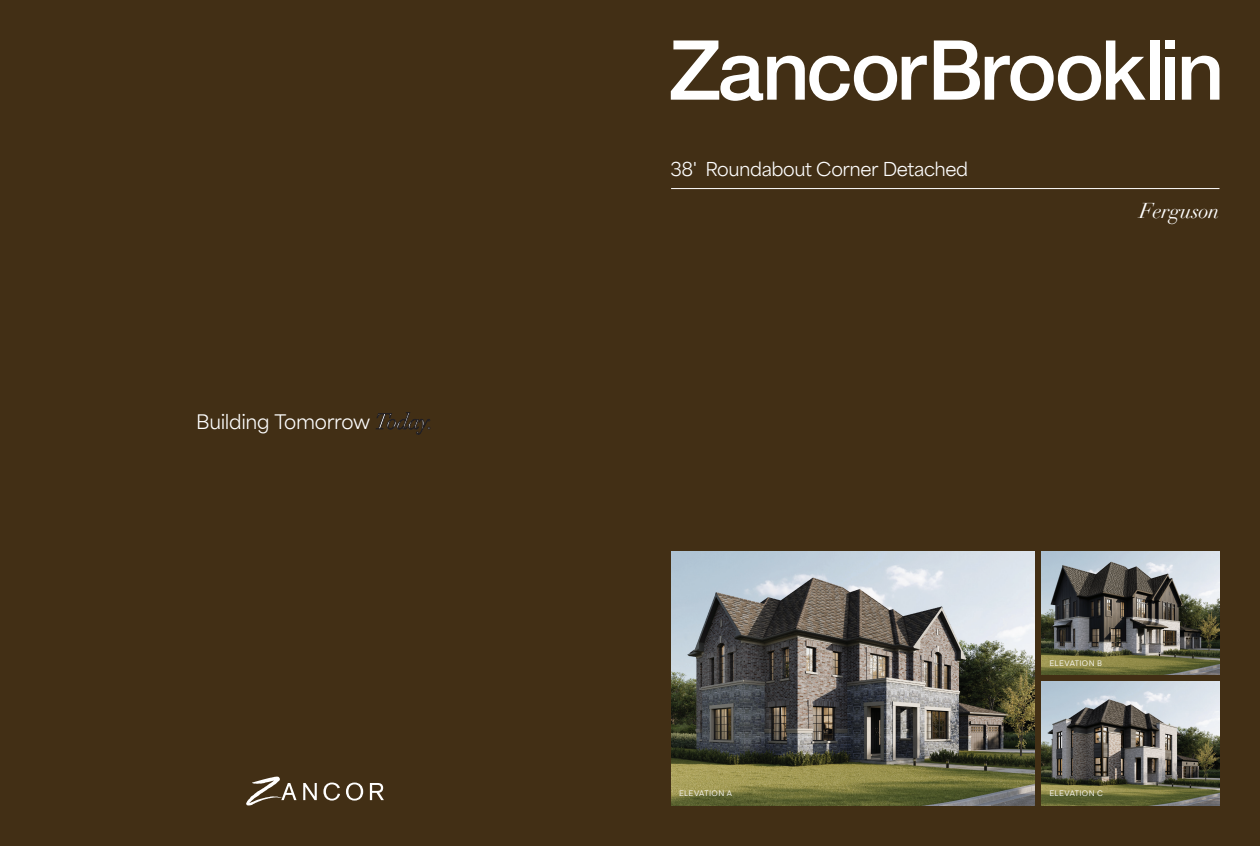
<style>
.page{position:relative;width:1260px;height:846px;background:#422f15}
.page>*{position:absolute;margin:0;border:0;box-sizing:border-box;transform-origin:0 0}
.t1{font:italic 21px "Didot";letter-spacing:-.02em;color:#fff}
.t2{font:18.8px "Area Normal";letter-spacing:-.02em;color:#fff}
.t3{font:18px "Area Normal";letter-spacing:-.025em;color:#fff}
.t4{font:8px "ABC Oracle Light Unlicensed Trial";letter-spacing:.04em;color:#fff}
.s1{font-family:"Didot";font-style:italic;font-size:21.5px}
</style>
<div class="page">
<hr style="left:671px;top:188px;width:548px;height:1px;background:#fff">
<svg style="left:671px;top:41px;width:256px;height:60px"></svg>
<div style="left:1165px;top:40px;width:10px;height:9px;background:#fff"></div>
<div style="left:1150px;top:40px;width:10px;height:60px;background:#fff"></div>
<svg style="left:1182px;top:56px;width:38px;height:44px"></svg>
<div style="left:1165px;top:57px;width:10px;height:43px;background:#fff"></div>
<svg style="left:934px;top:40px;width:212px;height:61px"></svg>
<svg style="left:303px;top:783px;width:14px;height:17px"></svg>
<svg style="left:323px;top:783px;width:17px;height:18px"></svg>
<svg style="left:346px;top:783px;width:17px;height:18px"></svg>
<svg style="left:370px;top:783px;width:14px;height:17px"></svg>
<svg style="left:246px;top:776px;width:51px;height:30px"></svg>
<img style="left:671px;top:551px;width:363px;height:255px">
<img style="left:1041px;top:551px;width:179px;height:123px">
<img style="left:1041px;top:682px;width:179px;height:124px">
<h2 class="t2" style="left:196px;top:405px;width:239px">Building Tomorrow <span class="s1">Today.</span></h2>
<h3 class="t3" style="left:670px;top:153px;width:299px">38' Roundabout Corner Detached</h3>
<h1 class="t1" style="left:1139px;top:198px;width:82px">Ferguson</h1>
<p class="t4" style="left:679px;top:788px;width:54px">ELEVATION A</p>
<p class="t4" style="left:1049px;top:657px;width:54px">ELEVATION B</p>
<p class="t4" style="left:1049px;top:788px;width:55px">ELEVATION C</p>
</div>
